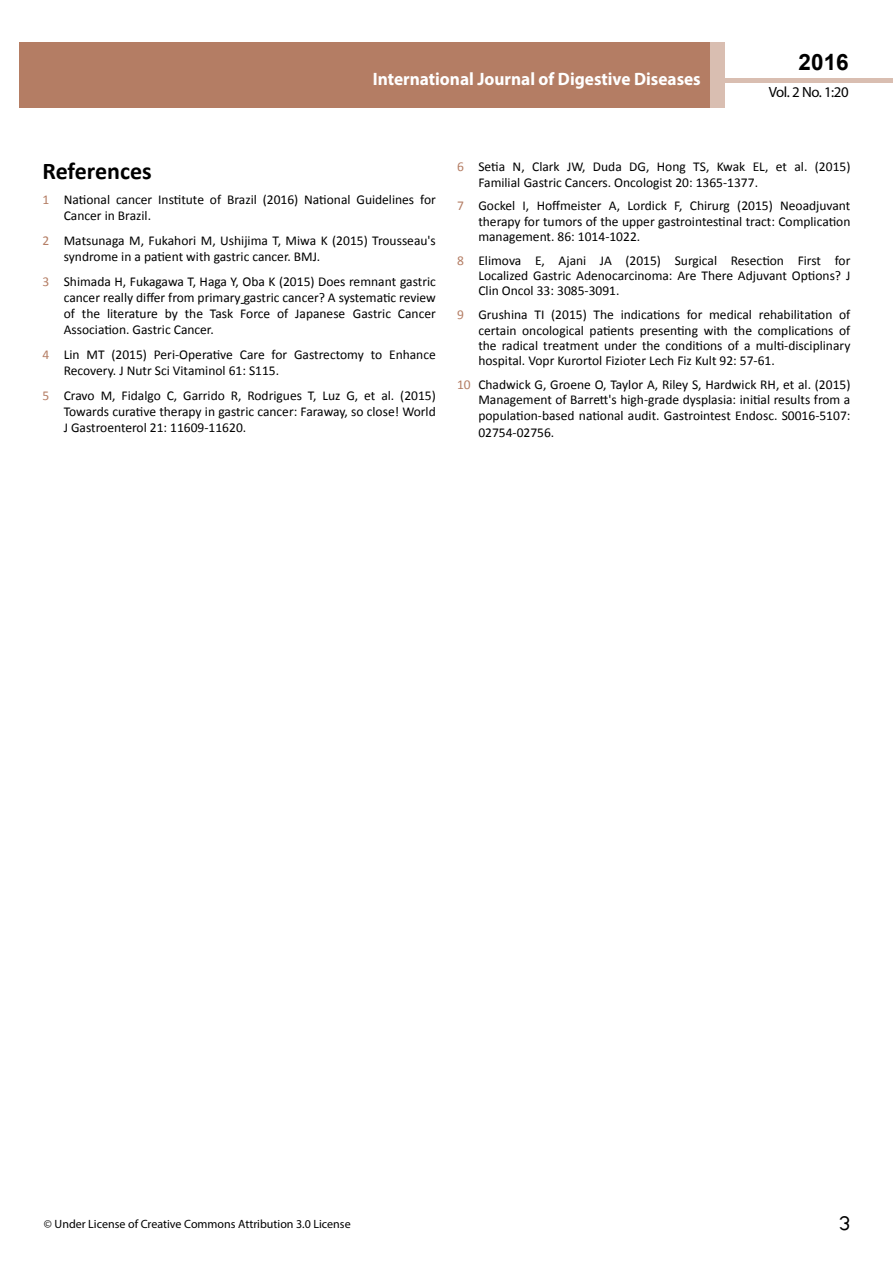
<style>
.page{position:relative;width:893px;height:1263px;background:#fff}
.page>*{position:absolute;margin:0;border:0;box-sizing:border-box;transform-origin:0 0}
.t1{font:25.5px "Tunga";color:#000}
.t2{font:700 24px "Calibri";color:#000}
.t3{font:700 22.5px "Arial";color:#000}
.t4{font:700 18px "Myriad Pro";color:#fff;scale:.96 1}
.t5{font:14.85px "Myriad Pro";letter-spacing:-.03em;color:#000}
.t6{font:13.5px/16.2px "Calibri";color:#000;text-align:justify}
.t7{font:12px "Myriad Pro";color:#000}
.s1{color:#b47d64}
</style>
<div class="page">
<hr style="left:725px;top:78px;width:168px;height:4px;background:#d9beb1">
<div style="left:19px;top:42px;width:690px;height:66px;background:#b47d64"></div>
<div style="left:709px;top:42px;width:16px;height:66px;background:#d9beb1"></div>
<h3 class="t4" style="left:373px;top:67px;width:343px">International Journal of Digestive Diseases</h3>
<h3 class="t4" style="left:585px;top:74px;width:128px">ISSN 1698-9465</h3>
<h3 class="t3" style="left:799px;top:47px;width:52px">2016</h3>
<p class="t5" style="left:769px;top:83px;width:81px">Vol. 2 No. 1:20</p>
<h2 class="t2" style="left:43px;top:156px;width:111px">References</h2>
<p class="t6" style="left:64px;top:191px;width:374px;text-indent:-21px"><span class="s1">1</span> National cancer Institute of Brazil (2016) National Guidelines for<br>Cancer in Brazil.</p>
<p class="t6" style="left:64px;top:232px;width:374px;text-indent:-21px"><span class="s1">2</span> Matsunaga M, Fukahori M, Ushijima T, Miwa K (2015) Trousseau's syndrome in a patient with gastric cancer. BMJ.</p>
<p class="t6" style="left:64px;top:273px;width:374px;text-indent:-21px"><span class="s1">3</span> Shimada H, Fukagawa T, Haga Y, Oba K (2015) Does remnant gastric cancer really differ from primary gastric cancer? A systematic review of the literature by the Task Force of Japanese Gastric Cancer Association. Gastric Cancer.</p>
<p class="t6" style="left:64px;top:346px;width:374px;text-indent:-21px"><span class="s1">4</span> Lin MT (2015) Peri-Operative Care for Gastrectomy to Enhance<br>Recovery. J Nutr Sci Vitaminol 61: S115.</p>
<p class="t6" style="left:64px;top:387px;width:374px;text-indent:-21px"><span class="s1">5</span> Cravo M, Fidalgo C, Garrido R, Rodrigues T, Luz G, et al. (2015)<br>Towards curative therapy in gastric cancer: Faraway, so close! World J Gastroenterol 21: 11609-11620.</p>
<p class="t6" style="left:478px;top:159px;width:374px;line-height:15.3px;text-indent:-21px"><span class="s1">6</span> Setia N, Clark JW, Duda DG, Hong TS, Kwak EL, et al. (2015)<br>Familial Gastric Cancers. Oncologist 20: 1365-1377.</p>
<p class="t6" style="left:478px;top:198px;width:374px;line-height:15.3px;text-indent:-21px"><span class="s1">7</span> Gockel I, Hoffmeister A, Lordick F, Chirurg (2015) Neoadjuvant therapy for tumors of the upper gastrointestinal tract: Complication management. 86: 1014-1022.</p>
<p class="t6" style="left:478px;top:253px;width:374px;line-height:15.3px;text-indent:-21px"><span class="s1">8</span> Elimova E, Ajani JA (2015) Surgical Resection First for Localized Gastric Adenocarcinoma: Are There Adjuvant Options? J Clin Oncol 33: 3085-3091.</p>
<p class="t6" style="left:478px;top:307px;width:374px;line-height:15.3px;text-indent:-21px"><span class="s1">9</span> Grushina TI (2015) The indications for medical rehabilitation of certain oncological patients presenting with the complications of the radical treatment under the conditions of a multi-disciplinary hospital. Vopr Kurortol Fizioter Lech Fiz Kult 92: 57-61.</p>
<p class="t6" style="left:478px;top:376px;width:374px;text-indent:-21px"><span class="s1">10</span> Chadwick G, Groene O, Taylor A, Riley S, Hardwick RH, et al. (2015)<br>Management of Barrett's high-grade dysplasia: initial results from a population-based national audit. Gastrointest Endosc. S0016-5107:<br>02754-02756.</p>
<p class="t7" style="left:44px;top:1217px;width:308px">© Under License of Creative Commons Attribution 3.0 License</p>
<h1 class="t1" style="left:839px;top:1206px;width:13px">3</h1>
</div>
